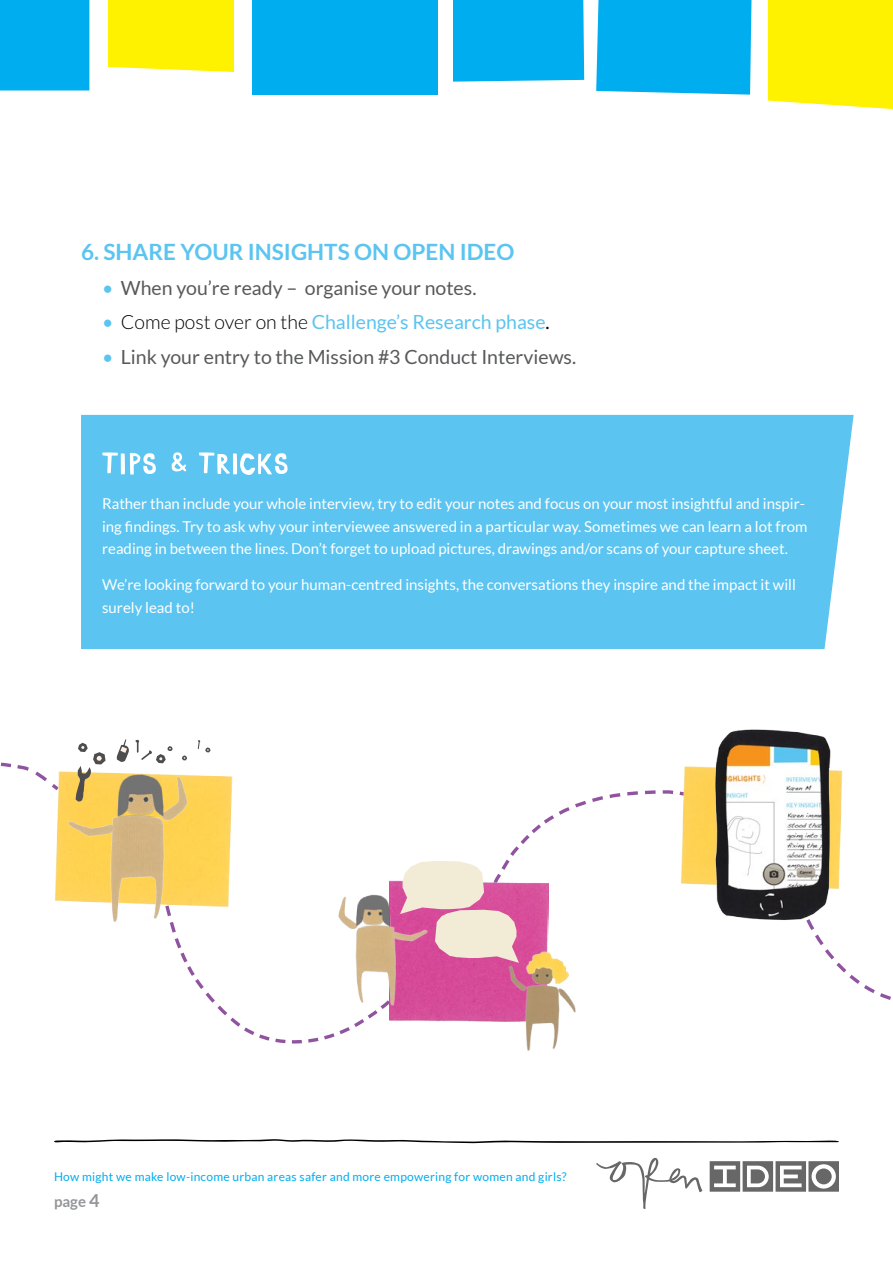
<style>
.page{position:relative;width:893px;height:1263px;background:#fff}
.page>*{position:absolute;margin:0;border:0;box-sizing:border-box;transform-origin:0 0}
.t1{font:700 22.5px "Lato";color:#5bc4f0}
.t2{font:19.5px "Lato";color:#58595b}
.t3{font:19.5px "Lato";color:#5bc4f0}
.t4{font:15px/22.5px "Lato";color:#fff}
.t5{font:700 15px "Lato";color:#939598}
.t6{font:12px "Lato";letter-spacing:.02em;color:#00aeef}
.s1{color:#5bc4f0}
.s2{font-weight:300;color:#000}
.s3{color:#000}
.s4{font-size:18px}
</style>
<div class="page">
<div style="left:81px;top:415px;width:773px;height:234px;background:#5bc4f0"></div>
<svg style="left:0;top:762px;width:54px;height:26px"></svg>
<svg style="left:815px;top:934px;width:76px;height:66px"></svg>
<svg style="left:596px;top:1158px;width:106px;height:51px"></svg>
<svg style="left:710px;top:1161px;width:129px;height:31px"></svg>
<svg style="left:54px;top:1139px;width:785px;height:4px"></svg>
<div style="left:596px;top:0;width:155px;height:95px;background:#00aeef"></div>
<div style="left:252px;top:0;width:185px;height:95px;background:#00aeef"></div>
<div style="left:0;top:0;width:89px;height:90px;background:#00aeef"></div>
<div style="left:108px;top:0;width:126px;height:72px;background:#fff200"></div>
<div style="left:768px;top:0;width:125px;height:109px;background:#fff200"></div>
<div style="left:453px;top:0;width:131px;height:82px;background:#00aeef"></div>
<svg style="left:102px;top:452px;width:186px;height:24px"></svg>
<img style="left:54px;top:771px;width:179px;height:131px">
<svg style="left:200px;top:741px;width:11px;height:11px"></svg>
<img style="left:683px;top:766px;width:18px;height:22px">
<img style="left:66px;top:739px;width:134px;height:183px">
<svg style="left:154px;top:788px;width:547px;height:260px"></svg>
<img style="left:701px;top:729px;width:142px;height:201px">
<img style="left:329px;top:866px;width:99px;height:146px">
<h1 class="t1" style="left:81px;top:239px;width:435px">6. SHARE YOUR INSIGHTS ON OPEN IDEO</h1>
<h2 class="t2" style="left:102px;top:277px;width:376px"><span class="s1">•</span> When you’re ready – organise your notes.</h2>
<h2 class="t3" style="left:102px;top:311px;width:449px">• <span class="s2">Come post over on the</span> Challenge’s Research phase<span class="s3">.</span></h2>
<h2 class="t2" style="left:102px;top:346px;width:476px"><span class="s1">•</span> Link your entry to the Mission #3 Conduct Interviews.</h2>
<p class="t4" style="left:102px;top:493px;width:707px">Rather than include your whole interview, try to edit your notes and focus on your most insightful and inspir&shy;ing findings. Try to ask why your interviewee answered in a particular way. Sometimes we can learn a lot from reading in between the lines. Don’t forget to upload pictures, drawings and/or scans of your capture sheet.</p>
<p class="t4" style="left:102px;top:574px;width:695px">We’re looking forward to your human-centred insights, the conversations they inspire and the impact it will surely lead to!</p>
<p class="t6" style="left:54px;top:1170px;width:514px">How might we make low-income urban areas safer and more empowering for women and girls?</p>
<p class="t5" style="left:54px;top:1193px;width:47px">page <span class="s4">4</span></p>
</div>
